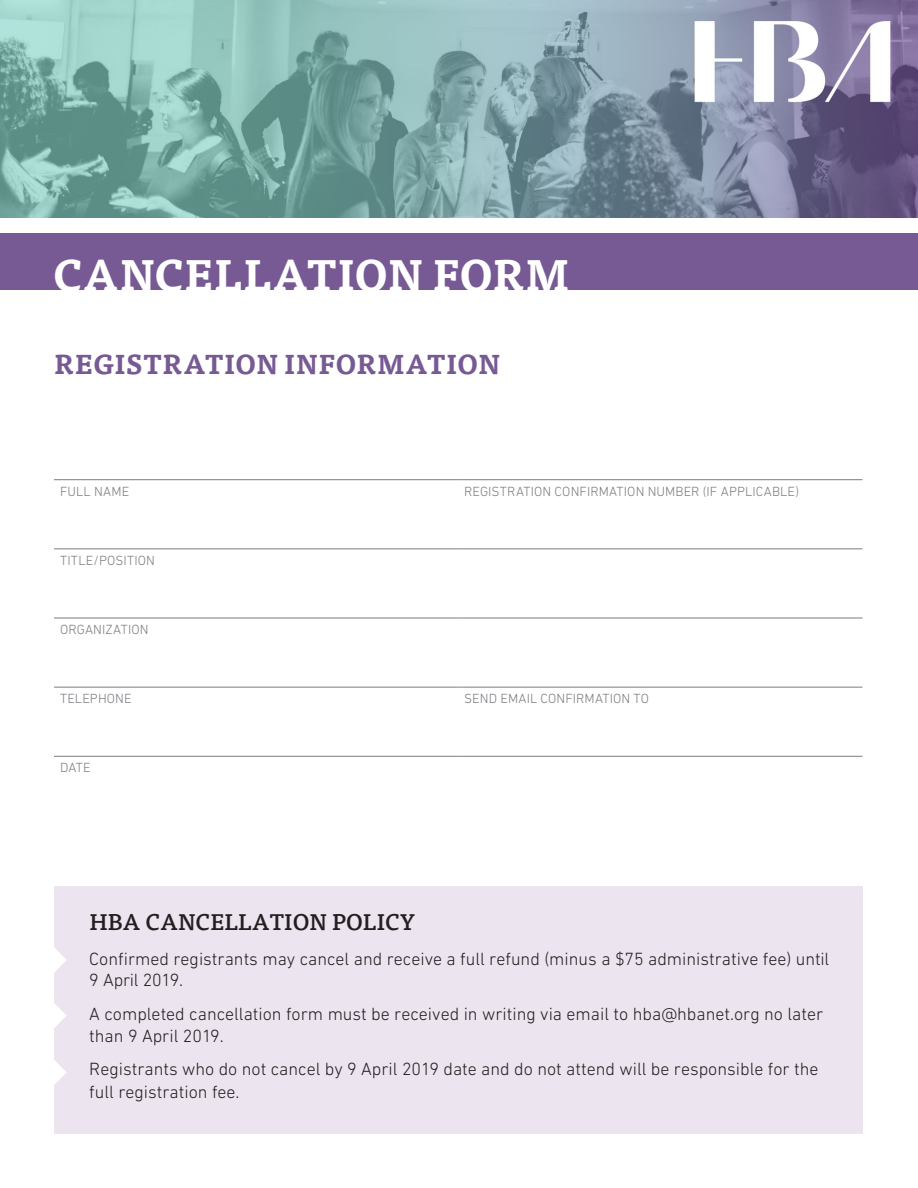
<style>
.page{position:relative;width:918px;height:1188px;background:#fff}
.page>*{position:absolute;margin:0;border:0;box-sizing:border-box;transform-origin:0 0}
.t1{font:700 43.5px "Tisa Pro";letter-spacing:-.01em;color:#fff}
.t2{font:700 27px "Tisa Pro";letter-spacing:.01em;color:#775994}
.t3{font:500 22.5px "Tisa Pro";letter-spacing:.005em;color:#231f20}
.t4{font:300 18px/21.9px "DIN Next LT Pro";color:#231f20}
.t5{font:300 13.5px "DIN Next LT Pro";letter-spacing:.01em;color:#7a7c81}
</style>
<div class="page">
<div style="left:55px;top:886px;width:808px;height:248px;background:#ece4ee"></div>
<hr style="left:54px;top:479px;width:404px;height:1px;background:#7a7c81">
<hr style="left:458px;top:479px;width:404px;height:1px;background:#7a7c81">
<hr style="left:54px;top:549px;width:404px;height:1px;background:#7a7c81">
<hr style="left:458px;top:549px;width:404px;height:1px;background:#7a7c81">
<hr style="left:54px;top:618px;width:404px;height:1px;background:#7a7c81">
<hr style="left:458px;top:618px;width:404px;height:1px;background:#7a7c81">
<hr style="left:54px;top:687px;width:404px;height:1px;background:#7a7c81">
<hr style="left:458px;top:687px;width:404px;height:1px;background:#7a7c81">
<hr style="left:54px;top:756px;width:404px;height:1px;background:#7a7c81">
<hr style="left:458px;top:756px;width:404px;height:1px;background:#7a7c81">
<div style="left:0;top:233px;width:918px;height:57px;background:#775994"></div>
<svg style="left:54px;top:946px;width:12px;height:28px"></svg>
<svg style="left:54px;top:1001px;width:13px;height:29px"></svg>
<svg style="left:54px;top:1058px;width:13px;height:29px"></svg>
<img style="left:0;top:1px;width:918px;height:216px">
<p class="t1" style="left:53px;top:240px;width:518px">CANCELLATION FORM</p>
<p class="t2" style="left:54px;top:342px;width:448px">REGISTRATION INFORMATION</p>
<p class="t5" style="left:60px;top:483px;width:71px">FULL NAME</p>
<p class="t5" style="left:464px;top:483px;width:336px">REGISTRATION CONFIRMATION NUMBER (IF APPLICABLE)</p>
<p class="t5" style="left:60px;top:553px;width:97px">TITLE/POSITION</p>
<p class="t5" style="left:60px;top:622px;width:90px">ORGANIZATION</p>
<p class="t5" style="left:60px;top:691px;width:73px">TELEPHONE</p>
<p class="t5" style="left:464px;top:691px;width:186px">SEND EMAIL CONFIRMATION TO</p>
<p class="t5" style="left:60px;top:760px;width:32px">DATE</p>
<p class="t3" style="left:89px;top:905px;width:327px">HBA CANCELLATION POLICY</p>
<p class="t4" style="left:89px;top:947px;width:741px">Confirmed registrants may cancel and receive a full refund (minus a $75 administrative fee) until<br>9 April 2019.</p>
<p class="t4" style="left:89px;top:1003px;width:735px">A completed cancellation form must be received in writing via email to hba@hbanet.org no later than 9 April 2019.</p>
<p class="t4" style="left:89px;top:1057px;width:731px;line-height:23.1px">Registrants who do not cancel by 9 April 2019 date and do not attend will be responsible for the full registration fee.</p>
</div>
